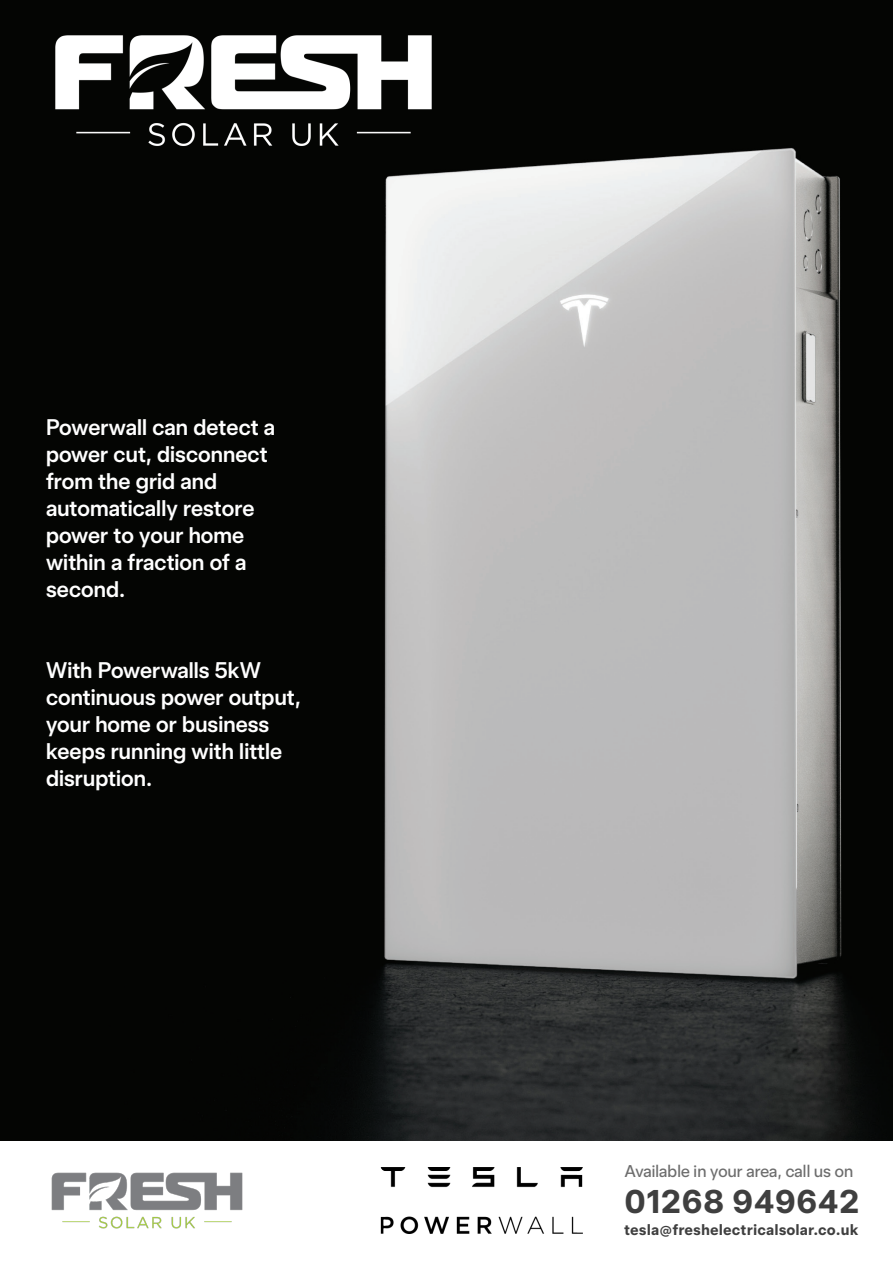
<style>
.page{position:relative;width:893px;height:1263px;background:#fff}
.page>*{position:absolute;margin:0;border:0;box-sizing:border-box;transform-origin:0 0}
.t1{font:700 32.7px "Universal Sans Text";letter-spacing:.005em;color:#3f3f3f}
.t2{font:500 22.5px/27px "Universal Sans Display";letter-spacing:.005em;color:#fff}
.t3{font:16.95px "Universal Sans Text";letter-spacing:-.03em;color:#6d6d6d}
.t4{font:700 15px "Universal Sans Text";letter-spacing:.005em;color:#3f3f3f}
</style>
<div class="page">
<div style="left:0;top:0;width:893px;height:1141px;background:#040503"></div>
<img style="left:354px;top:148px;width:509px;height:993px">
<img style="left:51px;top:1172px;width:192px;height:57px">
<img style="left:380px;top:1167px;width:203px;height:67px">
<img style="left:55px;top:35px;width:381px;height:121px">
<p class="t2" style="left:46px;top:414px;width:231px">Powerwall can detect a power cut, disconnect from the grid and automatically restore power to your home within a fraction of a second.</p>
<p class="t2" style="left:46px;top:657px;width:256px">With Powerwalls 5kW continuous power output, your home or business keeps running with little disruption.</p>
<p class="t3" style="left:624px;top:1162px;width:231px">Available in your area, call us on</p>
<h1 class="t1" style="left:624px;top:1183px;width:237px">01268 949642</h1>
<p class="t4" style="left:624px;top:1221px;width:236px">tesla@freshelectricalsolar.co.uk</p>
</div>
